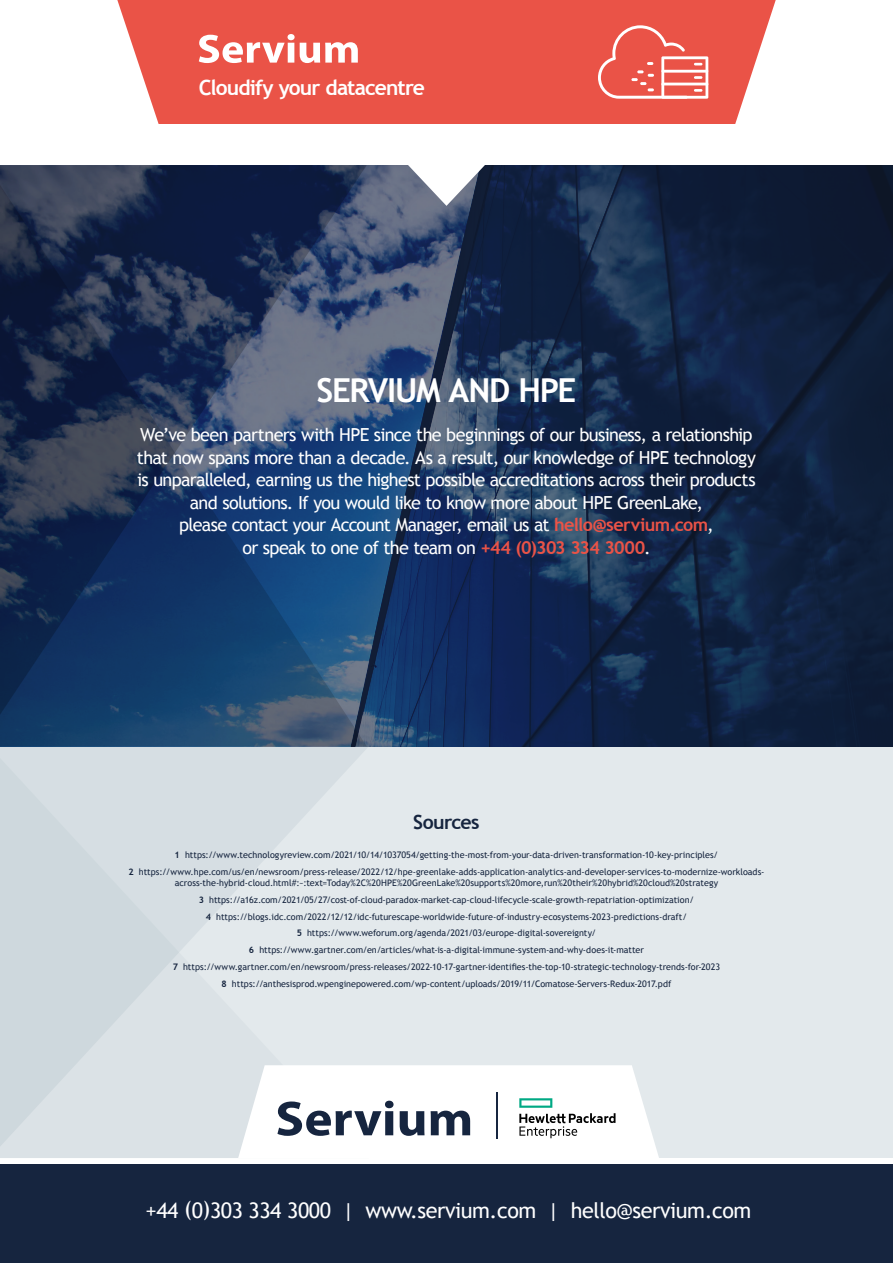
<style>
.page{position:relative;width:893px;height:1263px;background:#fff}
.page>*{position:absolute;margin:0;border:0;box-sizing:border-box;transform-origin:0 0}
.t1{font:700 33px "Trebuchet MS";letter-spacing:-.04em;color:#fff}
.t2{font:21.45px "Trebuchet MS";letter-spacing:-.02em;color:#fff}
.t3{font:700 21px "Trebuchet MS";letter-spacing:-.04em;color:#fff}
.t4{font:700 19.5px "Trebuchet MS";letter-spacing:-.03em;color:#16253f}
.t5{font:18px/22.5px "Trebuchet MS";letter-spacing:-.04em;color:#fff;text-align:center}
.t6{font:9px/16.8px "Trebuchet MS";color:#16253f;text-align:center}
.s1{font-weight:700;color:#ea5347}
.s2{font-weight:700}
</style>
<div class="page">
<div style="left:0;top:746px;width:893px;height:412px;background:#e3e9ec"></div>
<svg style="left:0;top:746px;width:369px;height:401px;fill:#d6dee3"></svg>
<img style="left:367px;top:165px;width:526px;height:581px">
<svg style="left:0;top:734px;width:367px;height:12px;background:#284c6f"></svg>
<svg style="left:0;top:165px;width:367px;height:569px;background:#233b60"></svg>
<div style="left:0;top:1165px;width:893px;height:98px;background:#16253f"></div>
<svg style="left:117px;top:0;width:659px;height:124px;background:#eb5f54"></svg>
<svg style="left:199px;top:34px;width:159px;height:29px"></svg>
<svg style="left:407px;top:165px;width:79px;height:41px"></svg>
<svg style="left:238px;top:1065px;width:421px;height:93px;background:#e7e9eb"></svg>
<hr style="left:496px;top:1092px;width:2px;height:47px;background:#16253f">
<svg style="left:598px;top:25px;width:110px;height:74px;background:#ed7167"></svg>
<h3 class="t3" style="left:199px;top:74px;width:228px">Cloudify your datacentre</h3>
<h1 class="t1" style="left:317px;top:370px;width:261px">SERVIUM AND HPE</h1>
<p class="t5" style="left:137px;top:424px;width:620px">We’ve been partners with HPE since the beginnings of our business, a relationship that now spans more than a decade. As a result, our knowledge of HPE technology is unparalleled, earning us the highest possible accreditations across their products and solutions. If you would like to know more about HPE GreenLake,<br>please contact your Account Manager, email us at <span class="s1">hello@servium.com</span>,<br>or speak to one of the team on <span class="s1">+44 (0)303 334 3000</span>.</p>
<h3 class="t4" style="left:413px;top:810px;width:68px">Sources</h3>
<p class="t6" style="left:128px;top:847px;width:638px"><span class="s2">1</span> https://www.technologyreview.com/2021/10/14/1037054/getting-the-most-from-your-data-driven-transformation-10-key-principles/<br><span class="s2">2</span> https://www.hpe.com/us/en/newsroom/press-release/2022/12/hpe-greenlake-adds-application-analytics-and-developer-services-to-modernize-workloads-</p>
<p class="t6" style="left:173px;top:874px;width:549px">across-the-hybrid-cloud.html#:~:text=Today%2C%20HPE%20GreenLake%20supports%20more,run%20their%20hybrid%20cloud%20strategy <span class="s2">3</span> https://a16z.com/2021/05/27/cost-of-cloud-paradox-market-cap-cloud-lifecycle-scale-growth-repatriation-optimization/<br><span class="s2">4</span> https://blogs.idc.com/2022/12/12/idc-futurescape-worldwide-future-of-industry-ecosystems-2023-predictions-draft/<br><span class="s2">5</span> https://www.weforum.org/agenda/2021/03/europe-digital-sovereignty/<br><span class="s2">6</span> https://www.gartner.com/en/articles/what-is-a-digital-immune-system-and-why-does-it-matter<br><span class="s2">7</span> https://www.gartner.com/en/newsroom/press-releases/2022-10-17-gartner-identifies-the-top-10-strategic-technology-trends-for-2023<br><span class="s2">8</span> https://anthesisprod.wpenginepowered.com/wp-content/uploads/2019/11/Comatose-Servers-Redux-2017.pdf</p>
<h2 class="t2" style="left:146px;top:1198px;width:607px">+44 (0)303 334 3000 | www.servium.com | hello@servium.com</h2>
</div>
